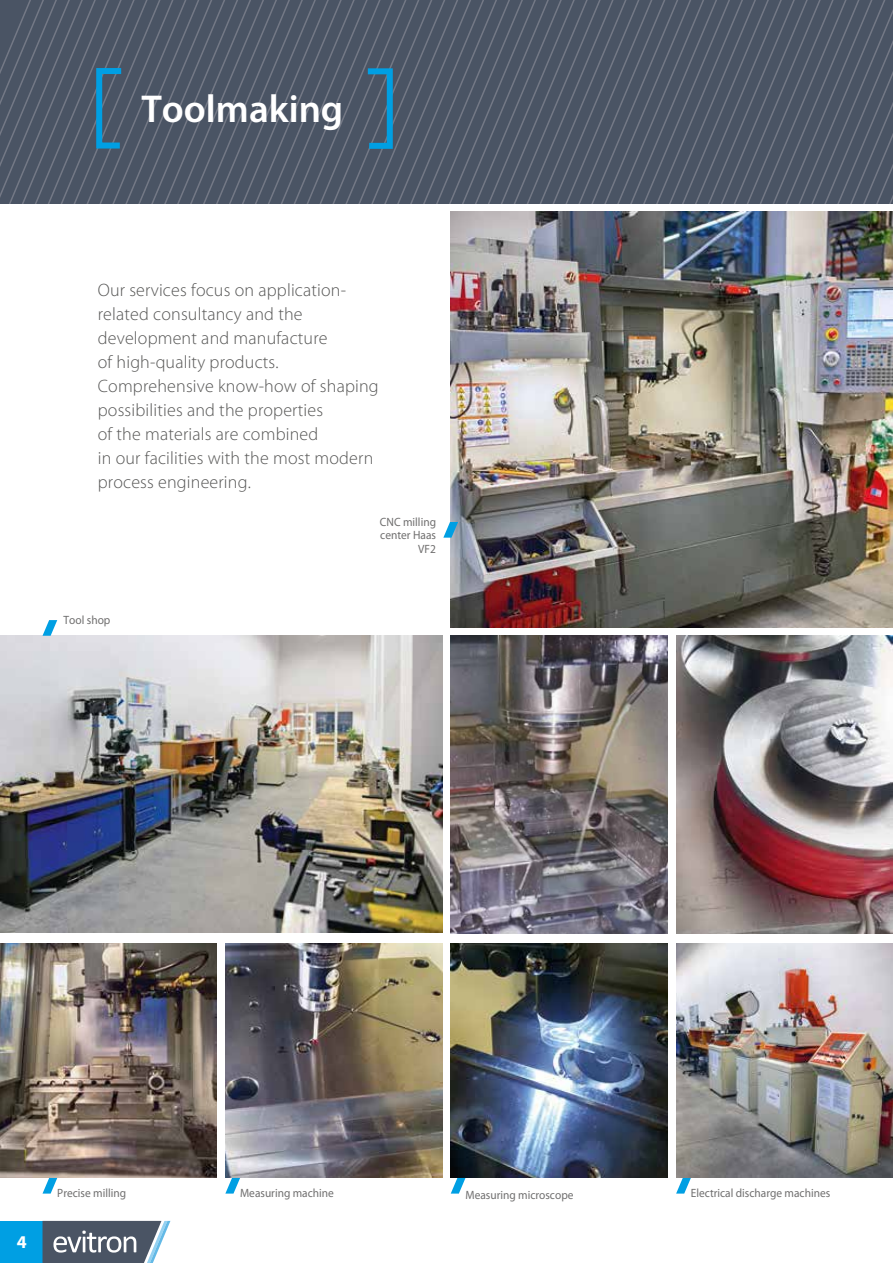
<style>
.page{position:relative;width:893px;height:1263px;background:#fff}
.page>*{position:absolute;margin:0;border:0;box-sizing:border-box;transform-origin:0 0}
.t1{font:600 39px "Myriad Pro";color:#fff}
.t2{font:300 18px/24px "Myriad Pro";letter-spacing:.01em;color:#575756}
.t3{font:700 18px "Myriad Pro";color:#fff}
.t4{font:12px/13.5px "Myriad Pro";color:#706f6f;text-align:right;scale:.95 1}
</style>
<div class="page">
<div style="left:0;top:1221px;width:43px;height:42px;background:#009fe3"></div>
<svg style="left:43px;top:1221px;width:127px;height:42px"></svg>
<img style="left:0;top:636px;width:442px;height:297px">
<img style="left:451px;top:212px;width:442px;height:415px">
<img style="left:451px;top:636px;width:217px;height:298px">
<img style="left:676px;top:636px;width:217px;height:298px">
<img style="left:0;top:943px;width:217px;height:235px">
<img style="left:451px;top:943px;width:217px;height:235px">
<img style="left:225px;top:943px;width:217px;height:235px">
<svg style="left:0;top:0;width:893px;height:203px;background:#4e5969"></svg>
<svg style="left:225px;top:1178px;width:15px;height:15px"></svg>
<svg style="left:43px;top:1178px;width:14px;height:15px"></svg>
<svg style="left:43px;top:620px;width:14px;height:16px"></svg>
<svg style="left:451px;top:1178px;width:14px;height:15px"></svg>
<svg style="left:676px;top:1178px;width:15px;height:15px"></svg>
<svg style="left:443px;top:522px;width:15px;height:16px"></svg>
<img style="left:676px;top:943px;width:217px;height:235px">
<h1 class="t1" style="left:141px;top:87px;width:203px">Toolmaking</h1>
<p class="t2" style="left:98px;top:279px;width:282px">Our services focus on application&shy;related consultancy and the development and manufacture<br>of high-quality products.<br>Comprehensive know-how of shaping possibilities and the properties<br>of the materials are combined<br>in our facilities with the most modern process engineering.</p>
<p class="t4" style="left:64px;top:613px;width:51px">Tool shop</p>
<p class="t4" style="left:380px;top:515px;width:61px">CNC milling center Haas<br>VF2</p>
<p class="t3" style="left:17px;top:1232px;width:11px">4</p>
<p class="t4" style="left:57px;top:1186px;width:74px">Precise milling</p>
<p class="t4" style="left:240px;top:1185px;width:100px">Measuring machine</p>
<p class="t4" style="left:465px;top:1188px;width:115px">Measuring microscope</p>
<p class="t4" style="left:691px;top:1185px;width:148px">Electrical discharge machines</p>
</div>
